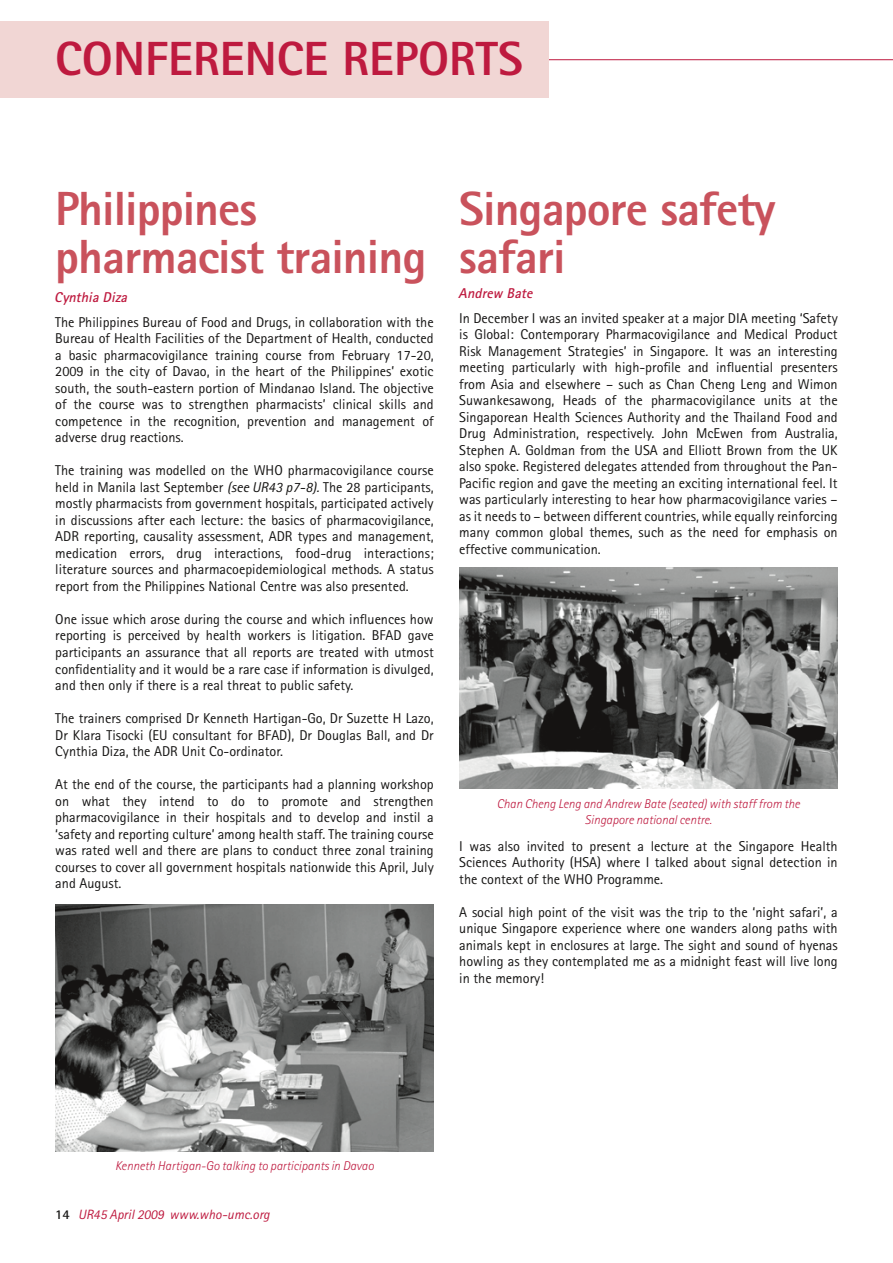
<style>
.page{position:relative;width:893px;height:1263px;background:#fff}
.page>*{position:absolute;margin:0;border:0;box-sizing:border-box;transform-origin:0 0}
.t1{font:800 48px/48px "Rotis Sans Serif";letter-spacing:-.02em;color:#c9525c}
.t2{font:800 48px "Rotis Sans Serif";color:#be1a3f}
.t3{font:14.25px/16.5px "Rotis Sans Serif";color:#151413;text-align:justify}
.t4{font:italic 700 14.25px "Rotis Sans Serif";color:#be1a3f}
.t5{font:italic 13.5px "Rotis Sans Serif";color:#be1a3f}
.t6{font:italic 300 12.75px/16.5px "Rotis Sans Serif";color:#be1a3f;text-align:center}
.s1{font-style:italic}
.s2{font-weight:700;font-style:normal;color:#151413}
</style>
<div class="page">
<hr style="left:0;top:59px;width:893px;height:1px;background:#be1a3f">
<div style="left:0;top:21px;width:549px;height:77px;background:#f1d6d4"></div>
<img style="left:55px;top:904px;width:379px;height:247px">
<img style="left:459px;top:568px;width:379px;height:221px">
<h1 class="t2" style="left:55px;top:28px;width:28px">conference</h1>
<h1 class="t2" style="left:343px;top:28px;width:27px">reports</h1>
<h1 class="t1" style="left:55px;top:184px;width:373px">Philippines pharmacist training</h1>
<p class="t4" style="left:55px;top:288px;width:74px">Cynthia Diza</p>
<p class="t3" style="left:55px;top:314px;width:380px">The Philippines Bureau of Food and Drugs, in collaboration with the Bureau of Health Facilities of the Department of Health, conducted a basic pharmacovigilance training course from February 17-20, 2009 in the city of Davao, in the heart of the Philippines’ exotic south, the south-eastern portion of Mindanao Island. The objective of the course was to strengthen pharmacists’ clinical skills and competence in the recognition, prevention and management of adverse drug reactions.</p>
<p class="t3" style="left:55px;top:462px;width:380px">The training was modelled on the WHO pharmacovigilance course held in Manila last September <span class="s1">(see UR43 p7-8).</span> The 28 participants, mostly pharmacists from government hospitals, participated actively in discussions after each lecture: the basics of pharmacovigilance, ADR reporting, causality assessment, ADR types and management, medication errors, drug interactions, food-drug interactions; literature sources and pharmacoepidemiological methods. A status report from the Philippines National Centre was also presented.</p>
<p class="t3" style="left:55px;top:611px;width:380px">One issue which arose during the course and which influences how reporting is perceived by health workers is litigation. BFAD gave participants an assurance that all reports are treated with utmost confidentiality and it would be a rare case if information is divulged, and then only if there is a real threat to public safety.</p>
<p class="t3" style="left:55px;top:710px;width:380px">The trainers comprised Dr Kenneth Hartigan-Go, Dr Suzette H Lazo, Dr Klara Tisocki (EU consultant for BFAD), Dr Douglas Ball, and Dr Cynthia Diza, the ADR Unit Co-ordinator.</p>
<p class="t3" style="left:55px;top:776px;width:380px">At the end of the course, the participants had a planning workshop on what they intend to do to promote and strengthen pharmacovigilance in their hospitals and to develop and instil a ‘safety and reporting culture’ among health staff. The training course was rated well and there are plans to conduct three zonal training courses to cover all government hospitals nationwide this April, July and August.</p>
<h1 class="t1" style="left:459px;top:184px;width:318px">Singapore safety safari</h1>
<p class="t4" style="left:459px;top:284px;width:75px">Andrew Bate</p>
<p class="t3" style="left:459px;top:309px;width:380px">In December I was an invited speaker at a major DIA meeting ‘Safety is Global: Contemporary Pharmacovigilance and Medical Product Risk Management Strategies’ in Singapore. It was an interesting meeting particularly with high-profile and influential presenters from Asia and elsewhere – such as Chan Cheng Leng and Wimon Suwankesawong, Heads of the pharmacovigilance units at the Singaporean Health Sciences Authority and the Thailand Food and Drug Administration, respectively. John McEwen from Australia, Stephen A. Goldman from the USA and Elliott Brown from the UK also spoke. Registered delegates attended from throughout the Pan-Pacific region and gave the meeting an exciting international feel. It was particularly interesting to hear how pharmacovigilance varies – as it needs to – between different countries, while equally reinforcing many common global themes, such as the need for emphasis on effective communication.</p>
<p class="t6" style="left:497px;top:795px;width:305px">Chan Cheng Leng and Andrew Bate (seated) with staff from the<br>Singapore national centre.</p>
<p class="t3" style="left:459px;top:837px;width:380px">I was also invited to present a lecture at the Singapore Health Sciences Authority (HSA) where I talked about signal detection in the context of the WHO Programme.</p>
<p class="t3" style="left:459px;top:903px;width:380px">A social high point of the visit was the trip to the ‘night safari’, a unique Singapore experience where one wanders along paths with animals kept in enclosures at large. The sight and sound of hyenas howling as they contemplated me as a midnight feast will live long in the memory!</p>
<p class="t6" style="left:115px;top:1157px;width:260px">Kenneth Hartigan-Go talking to participants in Davao</p>
<p class="t5" style="left:55px;top:1207px;width:216px"><span class="s2">14</span> UR45 April 2009 www.who-umc.org</p>
</div>
